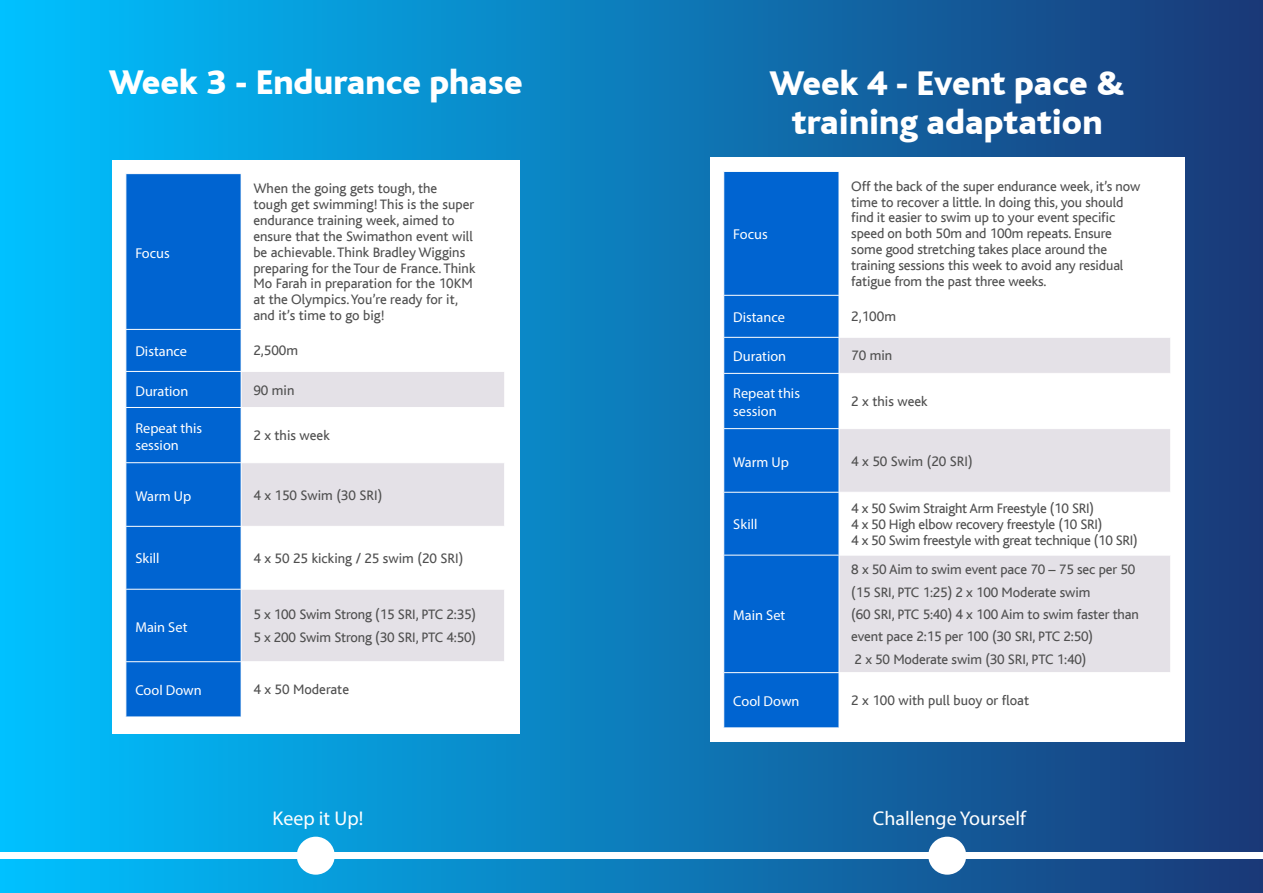
<style>
.page{position:relative;width:1263px;height:893px;background:#fff}
.page>*{position:absolute;margin:0;border:0;box-sizing:border-box;transform-origin:0 0}
.t1{font:800 36px/39px "Bliss";color:#fff;text-align:center}
.t2{font:19.95px "Myriad Pro";color:#fff}
.t3{font:14.4px/15.9px "Bliss";letter-spacing:-.01em;color:#4f4f4f}
.t4{font:14.4px/17.2px "Myriad Pro";color:#fff}
</style>
<div class="page">
<div style="left:0;top:0;width:1263px;height:893px;background:linear-gradient(to right,#00c1ff,#1a3877)"></div>
<div style="left:0;top:852px;width:1263px;height:7px;background:#fff"></div>
<div style="left:928px;top:837px;width:38px;height:38px;background:#fff;border-radius:50%"></div>
<div style="left:297px;top:837px;width:38px;height:38px;background:#fff;border-radius:50%"></div>
<div style="left:112px;top:160px;width:408px;height:574px;background:#fff"></div>
<div style="left:710px;top:158px;width:475px;height:584px;background:#fff"></div>
<div style="left:126px;top:174px;width:115px;height:542px;background:#0064d1"></div>
<div style="left:241px;top:371px;width:264px;height:36px;background:#e4e1e7"></div>
<svg style="left:242px;top:463px;width:262px;height:198px;fill:#e4e1e7"></svg>
<hr style="left:241px;top:371px;width:264px;height:1px;background:#fff">
<hr style="left:504px;top:372px;width:1px;height:35px;background:#fff">
<hr style="left:241px;top:526px;width:264px;height:1px;background:#fff">
<hr style="left:241px;top:589px;width:264px;height:1px;background:#fff">
<hr style="left:125px;top:329px;width:116px;height:1px;background:#fff">
<hr style="left:125px;top:371px;width:116px;height:1px;background:#fff">
<hr style="left:241px;top:372px;width:1px;height:35px;background:#fff">
<hr style="left:125px;top:407px;width:116px;height:1px;background:#fff">
<hr style="left:125px;top:462px;width:116px;height:1px;background:#fff">
<hr style="left:125px;top:526px;width:116px;height:1px;background:#fff">
<hr style="left:125px;top:589px;width:116px;height:1px;background:#fff">
<hr style="left:125px;top:661px;width:116px;height:1px;background:#fff">
<div style="left:724px;top:172px;width:115px;height:555px;background:#0064d1"></div>
<div style="left:839px;top:337px;width:332px;height:36px;background:#e4e1e7"></div>
<svg style="left:840px;top:429px;width:330px;height:243px;fill:#e4e1e7"></svg>
<hr style="left:839px;top:337px;width:332px;height:1px;background:#fff">
<hr style="left:1170px;top:338px;width:1px;height:35px;background:#fff">
<hr style="left:839px;top:492px;width:332px;height:1px;background:#fff">
<hr style="left:839px;top:555px;width:332px;height:1px;background:#fff">
<hr style="left:723px;top:295px;width:116px;height:1px;background:#fff">
<hr style="left:723px;top:337px;width:116px;height:1px;background:#fff">
<hr style="left:839px;top:338px;width:1px;height:35px;background:#fff">
<hr style="left:723px;top:373px;width:116px;height:1px;background:#fff">
<hr style="left:723px;top:428px;width:116px;height:1px;background:#fff">
<hr style="left:723px;top:492px;width:116px;height:1px;background:#fff">
<hr style="left:723px;top:555px;width:116px;height:1px;background:#fff">
<hr style="left:723px;top:672px;width:116px;height:1px;background:#fff">
<h1 class="t1" style="left:109px;top:64px;width:415px">Week 3 - Endurance phase</h1>
<h1 class="t1" style="left:770px;top:65px;width:357px">Week 4 - Event pace &amp; training adaptation</h1>
<p class="t4" style="left:135px;top:244px;width:36px">Focus</p>
<p class="t3" style="left:253px;top:180px;width:224px">When the going gets tough, the<br>tough get swimming! This is the super endurance training week, aimed to ensure that the Swimathon event will be achievable. Think Bradley Wiggins preparing for the Tour de France. Think Mo Farah in preparation for the 10KM at the Olympics. You’re ready for it, and it’s time to go big!</p>
<p class="t4" style="left:135px;top:343px;width:53px">Distance</p>
<p class="t3" style="left:253px;top:343px;width:46px">2,500m</p>
<p class="t4" style="left:135px;top:382px;width:54px">Duration</p>
<p class="t3" style="left:253px;top:382px;width:43px">90 min</p>
<p class="t4" style="left:135px;top:419px;width:68px">Repeat this session</p>
<p class="t3" style="left:253px;top:428px;width:78px">2 x this week</p>
<p class="t4" style="left:135px;top:487px;width:57px">Warm Up</p>
<p class="t3" style="left:253px;top:487px;width:131px">4 x 150 Swim (30 SRI)</p>
<p class="t4" style="left:135px;top:549px;width:26px">Skill</p>
<p class="t3" style="left:253px;top:550px;width:212px">4 x 50 25 kicking / 25 swim (20 SRI)</p>
<p class="t4" style="left:135px;top:618px;width:53px">Main Set</p>
<p class="t3" style="left:253px;top:604px;width:224px;line-height:22.4px">5 x 100 Swim Strong (15 SRI, PTC 2:35)<br>5 x 200 Swim Strong (30 SRI, PTC 4:50)</p>
<p class="t4" style="left:135px;top:682px;width:68px">Cool Down</p>
<p class="t3" style="left:253px;top:682px;width:97px">4 x 50 Moderate</p>
<p class="t4" style="left:733px;top:226px;width:36px">Focus</p>
<p class="t3" style="left:851px;top:178px;width:291px">Off the back of the super endurance week, it’s now time to recover a little. In doing this, you should find it easier to swim up to your event specific speed on both 50m and 100m repeats. Ensure some good stretching takes place around the training sessions this week to avoid any residual fatigue from the past three weeks.</p>
<p class="t4" style="left:733px;top:309px;width:53px">Distance</p>
<p class="t3" style="left:851px;top:309px;width:46px">2,100m</p>
<p class="t4" style="left:733px;top:348px;width:54px">Duration</p>
<p class="t3" style="left:851px;top:348px;width:43px">70 min</p>
<p class="t4" style="left:733px;top:385px;width:68px">Repeat this session</p>
<p class="t3" style="left:851px;top:394px;width:78px">2 x this week</p>
<p class="t4" style="left:733px;top:453px;width:57px">Warm Up</p>
<p class="t3" style="left:851px;top:453px;width:123px">4 x 50 Swim (20 SRI)</p>
<p class="t4" style="left:733px;top:515px;width:26px">Skill</p>
<p class="t4" style="left:733px;top:606px;width:53px">Main Set</p>
<p class="t3" style="left:851px;top:500px;width:288px">4 x 50 Swim Straight Arm Freestyle (10 SRI)<br>4 x 50 High elbow recovery freestyle (10 SRI)<br>4 x 50 Swim freestyle with great technique (10 SRI)</p>
<p class="t3" style="left:851px;top:559px;width:289px;line-height:22.4px">8 x 50 Aim to swim event pace 70 – 75 sec per 50 (15 SRI, PTC 1:25) 2 x 100 Moderate swim<br>(60 SRI, PTC 5:40) 4 x 100 Aim to swim faster than event pace 2:15 per 100 (30 SRI, PTC 2:50)<br>2 x 50 Moderate swim (30 SRI, PTC 1:40)</p>
<p class="t4" style="left:733px;top:693px;width:68px">Cool Down</p>
<p class="t3" style="left:851px;top:693px;width:179px">2 x 100 with pull buoy or float</p>
<h2 class="t2" style="left:273px;top:806px;width:92px">Keep it Up!</h2>
<h2 class="t2" style="left:873px;top:806px;width:155px">Challenge Yourself</h2>
</div>
